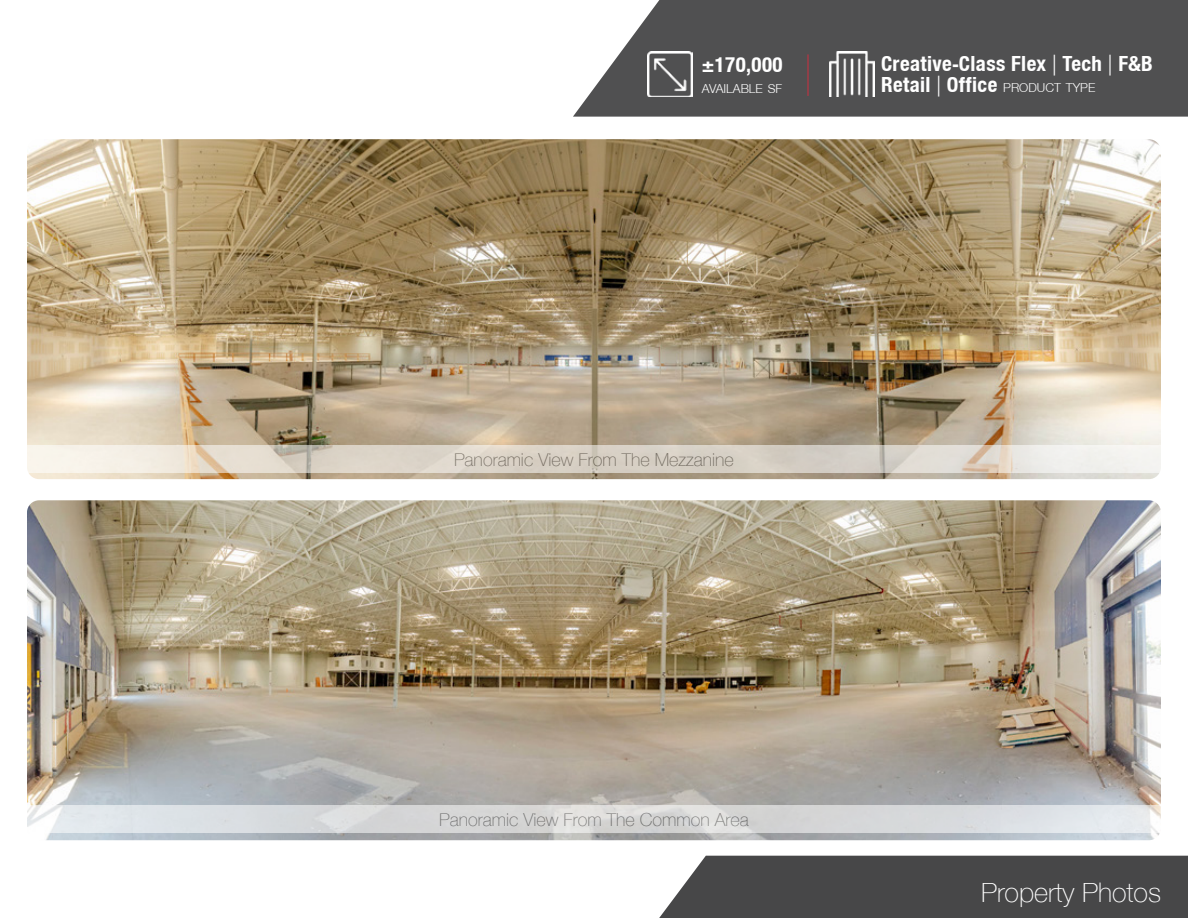
<style>
.page{position:relative;width:1188px;height:918px;background:#fff}
.page>*{position:absolute;margin:0;border:0;box-sizing:border-box;transform-origin:0 0}
.t1{font:100 27px "Helvetica Neue LT";color:#fff}
.t2{font:700 condensed 20.85px/21.5px "Helvetica Neue LT";letter-spacing:.02em;color:#fff}
.t3{font:100 18px "Helvetica Neue LT";color:#474748}
.t4{font:300 12.3px "Helvetica Neue LT";color:#fff}
.s1{font-weight:300;font-style:italic;font-stretch:normal}
.s2{font-weight:300;font-stretch:normal;font-size:12.3px}
</style>
<div class="page">
<img style="left:27px;top:500px;width:1134px;height:340px">
<img style="left:27px;top:139px;width:1134px;height:340px">
<div style="left:659px;top:856px;width:529px;height:62px;background:#474748"></div>
<svg style="left:573px;top:0;width:615px;height:117px;background:#5e5e5f"></svg>
<img style="left:830px;top:52px;width:45px;height:45px">
<hr style="left:808px;top:54px;width:1px;height:42px;background:#cf2f40">
<img style="left:648px;top:52px;width:44px;height:45px">
<svg style="left:27px;top:445px;width:1134px;height:28px;background:#e0d9cf"></svg>
<svg style="left:27px;top:805px;width:1134px;height:27px;background:#dbdcde"></svg>
<p class="t2" style="left:702px;top:53px;width:82px">±170,000</p>
<p class="t4" style="left:702px;top:81px;width:82px">AVAILABLE SF</p>
<p class="t2" style="left:881px;top:53px;width:273px">Creative-Class Flex <span class="s1">|</span> Tech <span class="s1">|</span> F&amp;B<br>Retail <span class="s1">|</span> Office <span class="s2">PRODUCT TYPE</span></p>
<p class="t3" style="left:454px;top:449px;width:281px">Panoramic View From The Mezzanine</p>
<p class="t3" style="left:439px;top:809px;width:311px">Panoramic View From The Common Area</p>
<p class="t1" style="left:981px;top:877px;width:181px">Property Photos</p>
</div>
